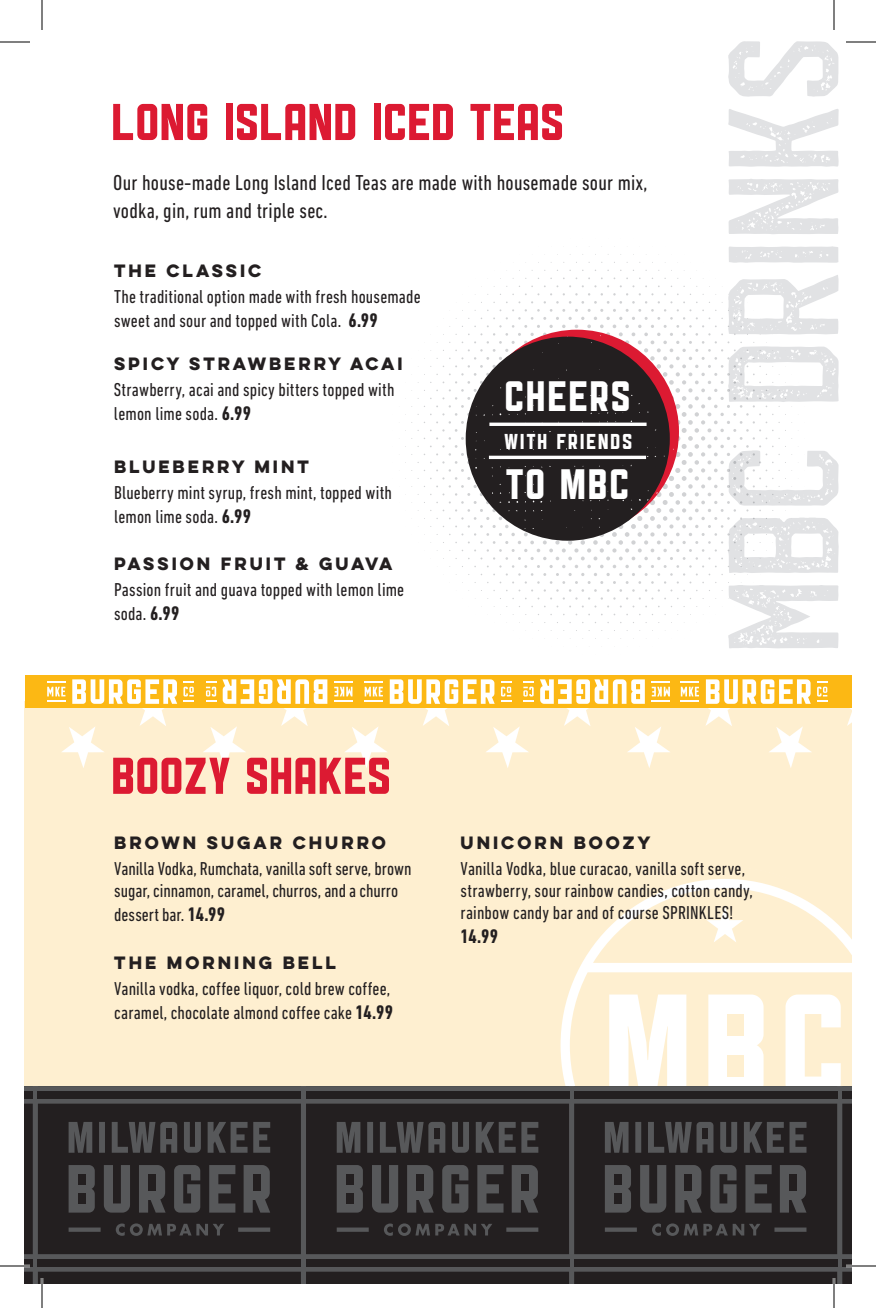
<style>
.page{position:relative;width:876px;height:1308px;background:#fff}
.page>*{position:absolute;margin:0;border:0;box-sizing:border-box;transform-origin:0 0}
.t1{font:126px "Areno Rough";letter-spacing:.02em;color:#e1e2e4}
.t2{font:56px "Public Gothic Square";letter-spacing:.005em;color:#dc1a32}
.t3{font:46.2px "Public Gothic Square";letter-spacing:.04em;color:#fff}
.t4{font:23.4px "Public Gothic Square";letter-spacing:.08em;color:#fff}
.t5{font:condensed 22px/28px "DIN Next LT Pro";letter-spacing:.01em;color:#231f20}
.t6{font:700 condensed 20px "DIN Next LT Pro";color:#231f20}
.t7{font:condensed 19px/24px "DIN Next LT Pro";letter-spacing:.01em;color:#231f20}
.t8{font:700 16px "Lulo Clean One";letter-spacing:-.04em;color:#231f20}
.s1{font-weight:700;font-size:20px}
</style>
<div class="page">
<svg style="left:405px;top:246px;width:387px;height:393px"></svg>
<div style="left:24px;top:702px;width:828px;height:384px;background:#feefd0"></div>
<svg style="left:548px;top:879px;width:304px;height:208px"></svg>
<svg style="left:593px;top:888px;width:259px;height:75px"></svg>
<svg style="left:627px;top:727px;width:43px;height:41px"></svg>
<svg style="left:847px;top:708px;width:5px;height:18px"></svg>
<div style="left:25px;top:675px;width:827px;height:33px;background:#fcb814"></div>
<svg style="left:47px;top:679px;width:130px;height:89px"></svg>
<svg style="left:183px;top:682px;width:11px;height:20px"></svg>
<svg style="left:203px;top:679px;width:124px;height:89px"></svg>
<svg style="left:540px;top:679px;width:105px;height:47px"></svg>
<svg style="left:652px;top:682px;width:18px;height:20px"></svg>
<svg style="left:334px;top:679px;width:200px;height:89px"></svg>
<svg style="left:681px;top:679px;width:146px;height:89px"></svg>
<div style="left:475px;top:330px;width:204px;height:204px;background:#dc1a32;border-radius:50%"></div>
<div style="left:466px;top:337px;width:204px;height:204px;background:#231f20;border-radius:50%"></div>
<svg style="left:656px;top:492px;width:10px;height:8px"></svg>
<svg style="left:639px;top:490px;width:11px;height:13px"></svg>
<svg style="left:467px;top:477px;width:19px;height:55px"></svg>
<svg style="left:508px;top:440px;width:52px;height:82px"></svg>
<hr style="left:489px;top:423px;width:158px;height:3px;background:#fff">
<hr style="left:489px;top:456px;width:157px;height:3px;background:#fff">
<div style="left:24px;top:1087px;width:828px;height:197px;background:#57585a"></div>
<div style="left:24px;top:1091px;width:9px;height:8px;background:#231f20"></div>
<div style="left:24px;top:1259px;width:9px;height:8px;background:#231f20"></div>
<div style="left:38px;top:1091px;width:263px;height:8px;background:#231f20"></div>
<div style="left:38px;top:1259px;width:263px;height:8px;background:#231f20"></div>
<div style="left:306px;top:1091px;width:263px;height:8px;background:#231f20"></div>
<svg style="left:24px;top:1104px;width:545px;height:150px"></svg>
<div style="left:306px;top:1259px;width:263px;height:8px;background:#231f20"></div>
<div style="left:24px;top:1272px;width:545px;height:12px;background:#231f20"></div>
<svg style="left:570px;top:972px;width:282px;height:282px"></svg>
<div style="left:574px;top:1259px;width:263px;height:8px;background:#231f20"></div>
<div style="left:574px;top:1272px;width:263px;height:12px;background:#231f20"></div>
<div style="left:842px;top:1091px;width:10px;height:8px;background:#231f20"></div>
<svg style="left:842px;top:1104px;width:10px;height:150px"></svg>
<div style="left:842px;top:1259px;width:10px;height:8px;background:#231f20"></div>
<svg style="left:842px;top:1272px;width:10px;height:12px"></svg>
<hr style="left:0;top:1265px;width:30px;height:2px;background:#fff">
<hr style="left:846px;top:1265px;width:30px;height:2px;background:#fff">
<hr style="left:41px;top:1278px;width:2px;height:30px;background:#fff">
<hr style="left:833px;top:1278px;width:2px;height:30px;background:#fff">
<hr style="left:0;top:42px;width:30px;height:1px;background:#000">
<hr style="left:846px;top:42px;width:30px;height:1px;background:#000">
<hr style="left:0;top:1266px;width:30px;height:1px;background:#000">
<hr style="left:846px;top:1266px;width:30px;height:1px;background:#000">
<hr style="left:42px;top:0;width:1px;height:30px;background:#000">
<hr style="left:42px;top:1278px;width:1px;height:30px;background:#000">
<hr style="left:834px;top:0;width:1px;height:30px;background:#000">
<hr style="left:834px;top:1278px;width:1px;height:30px;background:#000">
<h2 class="t2" style="left:113px;top:94px;width:454px">LONG ISLAND ICED TEAS</h2>
<p class="t5" style="left:113px;top:168px;width:536px">Our house-made Long Island Iced Teas are made with housemade sour mix, vodka, gin, rum and triple sec.</p>
<p class="t8" style="left:114px;top:258px;width:153px">THE CLASSIC</p>
<p class="t7" style="left:114px;top:285px;width:308px">The traditional option made with fresh housemade sweet and sour and topped with Cola. <span class="s1">6.99</span></p>
<p class="t8" style="left:114px;top:351px;width:294px">SPICY STRAWBERRY ACAI</p>
<p class="t7" style="left:114px;top:377px;width:282px">Strawberry, acai and spicy bitters topped with lemon lime soda. <span class="s1">6.99</span></p>
<p class="t8" style="left:114px;top:454px;width:200px">BLUEBERRY MINT</p>
<p class="t7" style="left:114px;top:480px;width:280px">Blueberry mint syrup, fresh mint, topped with lemon lime soda. <span class="s1">6.99</span></p>
<p class="t8" style="left:114px;top:551px;width:284px">PASSION FRUIT &amp; GUAVA</p>
<p class="t7" style="left:114px;top:577px;width:292px">Passion fruit and guava topped with lemon lime soda. <span class="s1">6.99</span></p>
<h2 class="t2" style="left:113px;top:748px;width:281px">BOOZY SHAKES</h2>
<h3 class="t3" style="left:506px;top:374px;width:128px">CHEERS</h3>
<p class="t4" style="left:505px;top:430px;width:129px">WITH FRIENDS</p>
<h3 class="t3" style="left:508px;top:461px;width:125px">TO MBC</h3>
<h1 class="t1" style="left:735px;top:648px;width:619px;rotate:-90deg">MBC DRINKS</h1>
<p class="t8" style="left:114px;top:830px;width:277px">BROWN SUGAR CHURRO</p>
<p class="t7" style="left:114px;top:858px;width:299px;line-height:22px">Vanilla Vodka, Rumchata, vanilla soft serve, brown sugar, cinnamon, caramel, churros, and a churro</p>
<p class="t7" style="left:114px;top:903px;width:112px">dessert bar. <span class="s1">14.99</span></p>
<p class="t8" style="left:114px;top:950px;width:227px">THE MORNING BELL</p>
<p class="t7" style="left:114px;top:977px;width:280px">Vanilla vodka, coffee liquor, cold brew coffee, caramel, chocolate almond coffee cake <span class="s1">14.99</span></p>
<p class="t8" style="left:461px;top:830px;width:195px">UNICORN BOOZY</p>
<p class="t7" style="left:461px;top:858px;width:294px;line-height:22px">Vanilla Vodka, blue curacao, vanilla soft serve, strawberry, sour rainbow candies, cotton candy, rainbow candy bar and of course SPRINKLES!</p>
<p class="t6" style="left:461px;top:925px;width:39px">14.99</p>
</div>
